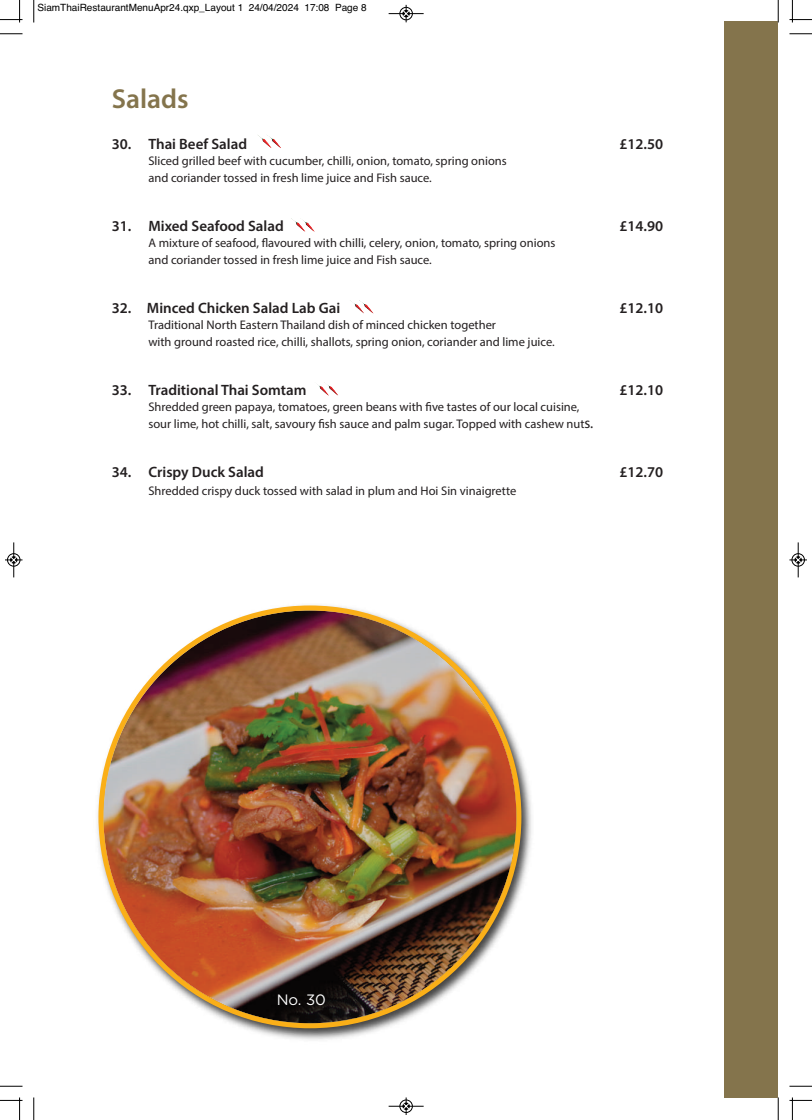
<style>
.page{position:relative;width:812px;height:1120px;background:#fff}
.page>*{position:absolute;margin:0;border:0;box-sizing:border-box;transform-origin:0 0}
.t1{font:600 27.5px "Myriad Pro";color:#84744c}
.t2{font:600 15px "Myriad Pro";color:#231f20}
.t3{font:15px "Gotham";color:#fff}
.t4{font:12.5px/16.9px "Myriad Pro";color:#231f20}
.t5{font:10px "Helvetica";color:#000}
.s1{font-size:15px}
</style>
<div class="page">
<div style="left:724px;top:21px;width:54px;height:1076px;background:#84744c"></div>
<img style="left:258px;top:135px;width:8px;height:9px">
<img style="left:266px;top:135px;width:15px;height:13px">
<img style="left:291px;top:218px;width:9px;height:10px">
<img style="left:300px;top:220px;width:15px;height:12px">
<img style="left:350px;top:300px;width:9px;height:10px">
<img style="left:359px;top:300px;width:14px;height:14px">
<img style="left:317px;top:384px;width:7px;height:8px">
<img style="left:324px;top:382px;width:14px;height:14px">
<img style="left:97px;top:756px;width:435px;height:284px">
<img style="left:98px;top:605px;width:423px;height:423px">
<svg style="left:33px;top:0;width:2px;height:22px"></svg>
<svg style="left:0;top:33px;width:22px;height:2px"></svg>
<svg style="left:777px;top:0;width:2px;height:22px"></svg>
<svg style="left:789px;top:33px;width:23px;height:2px"></svg>
<svg style="left:33px;top:1097px;width:2px;height:23px"></svg>
<svg style="left:0;top:1086px;width:22px;height:1px"></svg>
<svg style="left:777px;top:1097px;width:2px;height:23px"></svg>
<svg style="left:789px;top:1086px;width:23px;height:1px"></svg>
<svg style="left:0;top:0;width:22px;height:22px"></svg>
<svg style="left:789px;top:0;width:23px;height:22px"></svg>
<svg style="left:0;top:1097px;width:22px;height:23px"></svg>
<svg style="left:789px;top:1097px;width:23px;height:23px"></svg>
<div style="left:399px;top:7px;width:14px;height:13px;border:1px solid #fff;border-radius:50%"></div>
<hr style="left:388px;top:13px;width:35px;height:1px;background:#000">
<div style="left:400px;top:7px;width:12px;height:13px;border:1px solid #000;border-radius:50%"></div>
<svg style="left:403px;top:5px;width:6px;height:17px"></svg>
<div style="left:399px;top:1099px;width:14px;height:14px;border:1px solid #fff;border-radius:50%"></div>
<hr style="left:388px;top:1106px;width:35px;height:1px;background:#000">
<div style="left:400px;top:1100px;width:12px;height:13px;border:1px solid #000;border-radius:50%"></div>
<svg style="left:403px;top:1097px;width:6px;height:18px"></svg>
<div style="left:7px;top:553px;width:13px;height:14px;border:1px solid #fff;border-radius:50%"></div>
<hr style="left:14px;top:542px;width:1px;height:35px;background:#000">
<div style="left:7px;top:553px;width:13px;height:13px;border:1px solid #000;border-radius:50%"></div>
<svg style="left:5px;top:557px;width:17px;height:6px"></svg>
<div style="left:791px;top:553px;width:13px;height:14px;border:1px solid #fff;border-radius:50%"></div>
<hr style="left:798px;top:542px;width:1px;height:35px;background:#000">
<div style="left:791px;top:553px;width:13px;height:13px;border:1px solid #000;border-radius:50%"></div>
<svg style="left:789px;top:557px;width:18px;height:6px"></svg>
<p class="t5" style="left:38px;top:2px;width:331px">SiamThaiRestaurantMenuApr24.qxp_Layout 1 24/04/2024 17:08 Page 8</p>
<h1 class="t1" style="left:112px;top:88px;width:78px">Salads</h1>
<p class="t2" style="left:112px;top:138px;width:137px">30. Thai Beef Salad</p>
<p class="t2" style="left:619px;top:138px;width:45px">£12.50</p>
<p class="t4" style="left:148px;top:154px;width:360px">Sliced grilled beef with cucumber, chilli, onion, tomato, spring onions and coriander tossed in fresh lime juice and Fish sauce.</p>
<p class="t2" style="left:112px;top:221px;width:173px">31. Mixed Seafood Salad</p>
<p class="t2" style="left:619px;top:221px;width:45px">£14.90</p>
<p class="t4" style="left:148px;top:236px;width:408px">A mixture of seafood, flavoured with chilli, celery, onion, tomato, spring onions and coriander tossed in fresh lime juice and Fish sauce.</p>
<p class="t2" style="left:112px;top:302px;width:230px">32. Minced Chicken Salad Lab Gai</p>
<p class="t2" style="left:619px;top:302px;width:45px">£12.10</p>
<p class="t4" style="left:148px;top:318px;width:408px">Traditional North Eastern Thailand dish of minced chicken together<br>with ground roasted rice, chilli, shallots, spring onion, coriander and lime juice.</p>
<p class="t2" style="left:112px;top:384px;width:196px">33. Traditional Thai Somtam</p>
<p class="t2" style="left:619px;top:384px;width:45px">£12.10</p>
<p class="t4" style="left:148px;top:400px;width:446px">Shredded green papaya, tomatoes, green beans with five tastes of our local cuisine, sour lime, hot chilli, salt, savoury fish sauce and palm sugar. Topped with cashew nut<span class="s1">s.</span></p>
<p class="t2" style="left:112px;top:466px;width:154px">34. Crispy Duck Salad</p>
<p class="t2" style="left:619px;top:466px;width:45px">£12.70</p>
<p class="t4" style="left:148px;top:484px;width:369px">Shredded crispy duck tossed with salad in plum and Hoi Sin vinaigrette</p>
<p class="t3" style="left:277px;top:991px;width:51px">No. 30</p>
</div>
